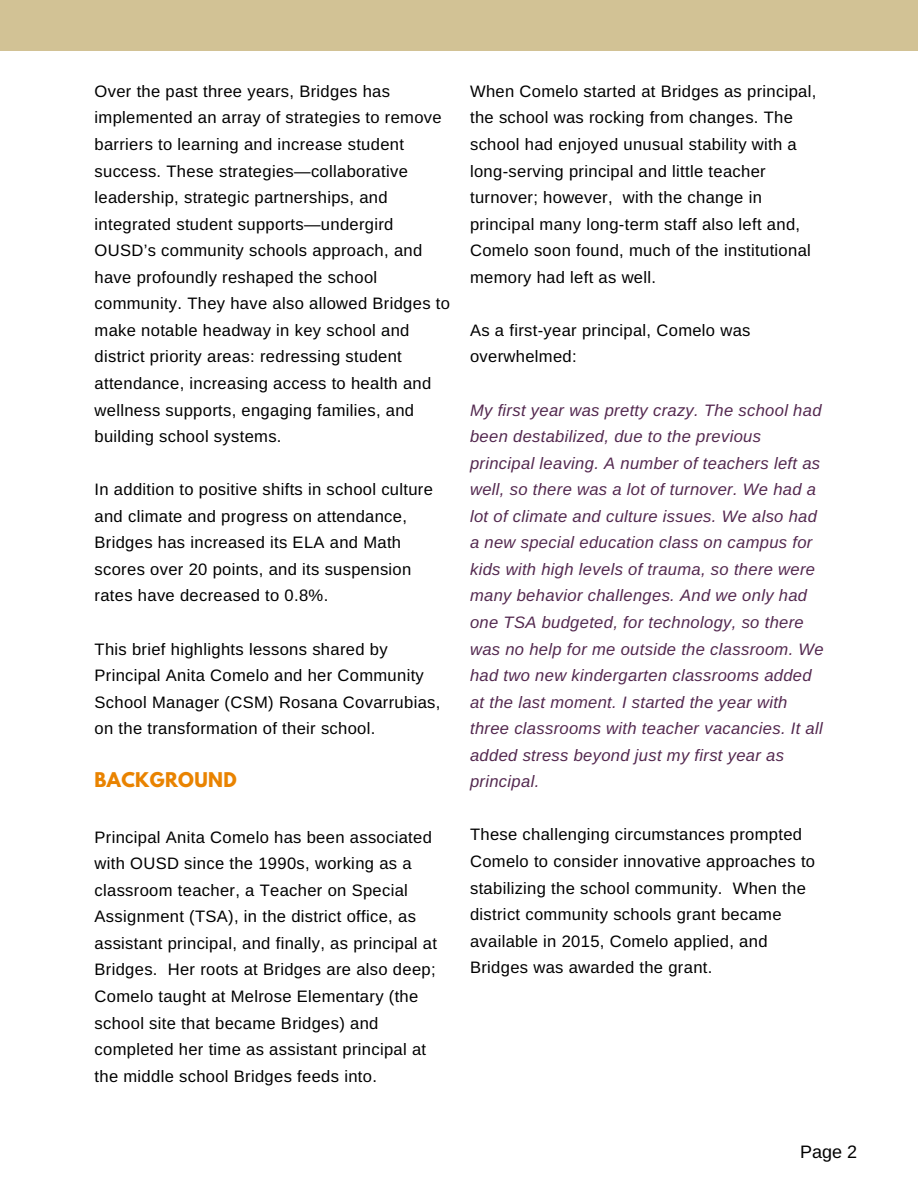
<style>
.page{position:relative;width:918px;height:1188px;background:#fff}
.page>*{position:absolute;margin:0;border:0;box-sizing:border-box;transform-origin:0 0}
.t1{font:700 18px "League Spartan";letter-spacing:.02em;color:#e98300}
.t2{font:18px "Arimo";color:#000}
.t3{font:16.5px/26.5px "Arimo";letter-spacing:.02em;color:#000}
.t4{font:italic 16.5px/26.5px "Arimo";letter-spacing:.02em;color:#53284f}
</style>
<div class="page">
<div style="left:0;top:0;width:918px;height:51px;background:#d2c295"></div>
<p class="t3" style="left:95px;top:78px;width:357px">Over the past three years, Bridges has implemented an array of strategies to remove barriers to learning and increase student success. These strategies—collaborative leadership, strategic partnerships, and integrated student supports—undergird OUSD’s community schools approach, and have profoundly reshaped the school community. They have also allowed Bridges to make notable headway in key school and district priority areas: redressing student attendance, increasing access to health and wellness supports, engaging families, and building school systems.</p>
<p class="t3" style="left:95px;top:476px;width:340px">In addition to positive shifts in school culture and climate and progress on attendance, Bridges has increased its ELA and Math scores over 20 points, and its suspension rates have decreased to 0.8%.</p>
<p class="t3" style="left:95px;top:636px;width:347px">This brief highlights lessons shared by Principal Anita Comelo and her Community School Manager (CSM) Rosana Covarrubias, on the transformation of their school.</p>
<p class="t1" style="left:95px;top:771px;width:144px">BACKGROUND</p>
<p class="t3" style="left:95px;top:824px;width:344px">Principal Anita Comelo has been associated with OUSD since the 1990s, working as a classroom teacher, a Teacher on Special Assignment (TSA), in the district office, as assistant principal, and finally, as principal at Bridges. Her roots at Bridges are also deep; Comelo taught at Melrose Elementary (the school site that became Bridges) and completed her time as assistant principal at the middle school Bridges feeds into.</p>
<p class="t3" style="left:470px;top:78px;width:348px">When Comelo started at Bridges as principal, the school was rocking from changes. The school had enjoyed unusual stability with a long-serving principal and little teacher turnover; however, with the change in principal many long-term staff also left and, Comelo soon found, much of the institutional memory had left as well.</p>
<p class="t3" style="left:470px;top:317px;width:282px">As a first-year principal, Comelo was overwhelmed:</p>
<p class="t4" style="left:470px;top:397px;width:355px">My first year was pretty crazy. The school had been destabilized, due to the previous principal leaving. A number of teachers left as well, so there was a lot of turnover. We had a lot of climate and culture issues. We also had a new special education class on campus for kids with high levels of trauma, so there were many behavior challenges. And we only had one TSA budgeted, for technology, so there was no help for me outside the classroom. We had two new kindergarten classrooms added at the last moment. I started the year with three classrooms with teacher vacancies. It all added stress beyond just my first year as principal.</p>
<p class="t3" style="left:470px;top:821px;width:347px">These challenging circumstances prompted Comelo to consider innovative approaches to stabilizing the school community. When the district community schools grant became available in 2015, Comelo applied, and Bridges was awarded the grant.</p>
<p class="t2" style="left:800px;top:1142px;width:59px">Page 2</p>
</div>
